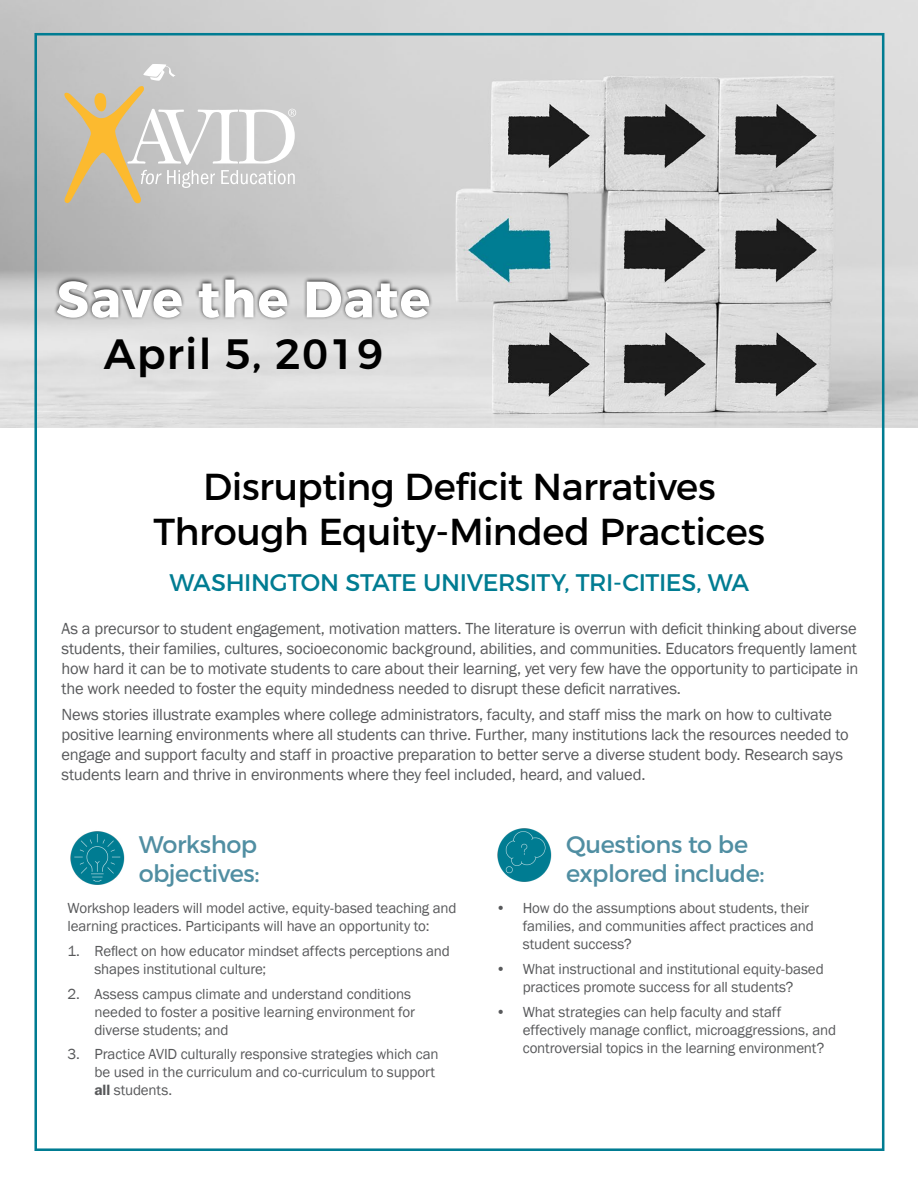
<style>
.page{position:relative;width:918px;height:1188px;background:#fff}
.page>*{position:absolute;margin:0;border:0;box-sizing:border-box;transform-origin:0 0}
.t1{font:700 51px "Montserrat";letter-spacing:.03em;color:#fff}
.t2{font:500 42.3px "Montserrat";letter-spacing:.03em;color:#000}
.t3{font:37.5px/45px "Montserrat";letter-spacing:-.015em;color:#000;text-align:center}
.t4{font:24px/28.8px "Montserrat";letter-spacing:-.02em;color:#508ea2}
.t5{font:24px "Montserrat";letter-spacing:-.015em;color:#007c92}
.t6{font:16.5px/19.8px "Franklin Gothic";letter-spacing:-.015em;color:#58595b;text-align:justify}
.t7{font:15px/18px "Franklin Gothic";letter-spacing:-.01em;color:#58595b}
.s1{font-family:"ITC Franklin Gothic Std";font-weight:600}
</style>
<div class="page">
<img style="left:0;top:0;width:918px;height:428px">
<div style="left:53px;top:274px;width:381px;height:46px;background:#000;opacity:.75"></div>
<img style="left:70px;top:831px;width:55px;height:54px">
<img style="left:497px;top:828px;width:55px;height:54px">
<svg style="left:64px;top:64px;width:232px;height:140px;background:#d0cabd"></svg>
<h1 class="t1" style="left:56px;top:268px;width:376px">Save the Date</h1>
<h2 class="t2" style="left:104px;top:328px;width:281px">April 5, 2019</h2>
<h3 class="t3" style="left:154px;top:464px;width:613px">Disrupting Deficit Narratives<br>Through Equity-Minded Practices</h3>
<h3 class="t5" style="left:170px;top:568px;width:581px">WASHINGTON STATE UNIVERSITY, TRI-CITIES, WA</h3>
<p class="t6" style="left:62px;top:619px;width:798px">As a precursor to student engagement, motivation matters. The literature is overrun with deficit thinking about diverse students, their families, cultures, socioeconomic background, abilities, and communities. Educators frequently lament how hard it can be to motivate students to care about their learning, yet very few have the opportunity to participate in the work needed to foster the equity mindedness needed to disrupt these deficit narratives.</p>
<p class="t6" style="left:62px;top:705px;width:789px;text-align:left">News stories illustrate examples where college administrators, faculty, and staff miss the mark on how to cultivate positive learning environments where all students can thrive. Further, many institutions lack the resources needed to engage and support faculty and staff in proactive preparation to better serve a diverse student body. Research says students learn and thrive in environments where they feel included, heard, and valued.</p>
<h3 class="t4" style="left:139px;top:830px;width:122px">Workshop objectives:</h3>
<p class="t7" style="left:68px;top:899px;width:390px">Workshop leaders will model active, equity-based teaching and learning practices. Participants will have an opportunity to:</p>
<p class="t7" style="left:94px;top:942px;width:357px;text-indent:-27px">1. Reflect on how educator mindset affects perceptions and shapes institutional culture;</p>
<p class="t7" style="left:94px;top:985px;width:322px;text-indent:-27px">2. Assess campus climate and understand conditions needed to foster a positive learning environment for diverse students; and</p>
<p class="t7" style="left:94px;top:1046px;width:346px;text-indent:-27px">3. Practice AVID culturally responsive strategies which can be used in the curriculum and co-curriculum to support <span class="s1">all</span> students.</p>
<h3 class="t4" style="left:566px;top:830px;width:200px">Questions to be explored include:</h3>
<p class="t7" style="left:523px;top:899px;width:293px;text-indent:-27px">• How do the assumptions about students, their families, and communities affect practices and student success?</p>
<p class="t7" style="left:496px;top:960px;width:330px;text-align:center">• What instructional and institutional equity-based practices promote success for all students?</p>
<p class="t7" style="left:523px;top:1003px;width:315px;text-indent:-27px">• What strategies can help faculty and staff effectively manage conflict, microaggressions, and controversial topics in the learning environment?</p>
</div>
